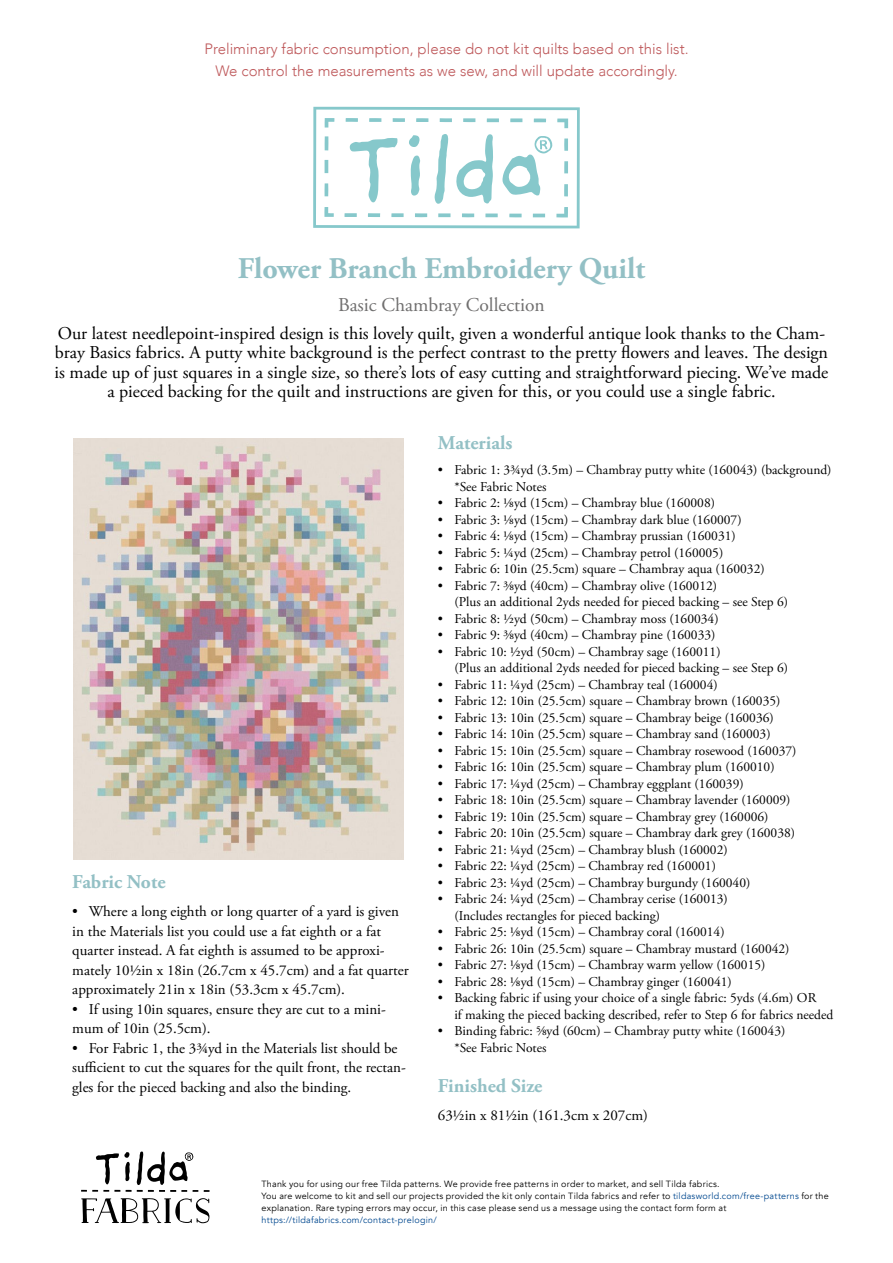
<style>
.page{position:relative;width:893px;height:1263px;background:#fff}
.page>*{position:absolute;margin:0;border:0;box-sizing:border-box;transform-origin:0 0}
.Heading{font:700 30px "Adobe Garamond Pro";color:#93c0c5}
.Subheading{font:700 19.5px "Adobe Garamond Pro";color:#93c0c5}
.Kolleksjon{font:19.5px "Adobe Garamond Pro";color:#706f6f}
.Brød{font:18px/19.5px "Adobe Garamond Pro";color:#000;text-align:center}
.Brød-2{font:15px/19.5px "Adobe Garamond Pro";color:#000}
.Heading-2{font:300 15px "Avenir";color:#be585a}
.Brød-3{font:13.5px/16.5px "Adobe Garamond Pro";color:#000}
.info{font:9px/12px "Avenir";letter-spacing:.025em;color:#000}
.s1{color:#00488f}
</style>
<div class="page">
<img style="left:73px;top:439px;width:331px;height:421px">
<svg style="left:313px;top:107px;width:267px;height:121px"></svg>
<svg style="left:204px;top:1190px;width:6px;height:2px"></svg>
<svg style="left:81px;top:1198px;width:129px;height:25px"></svg>
<svg style="left:81px;top:1151px;width:117px;height:41px"></svg>
<p class="Heading-2" style="left:204px;top:40px;width:486px">Preliminary fabric consumption, please do not kit quilts based on this list.</p>
<p class="Heading-2" style="left:215px;top:62px;width:464px">We control the measurements as we sew, and will update accordingly.</p>
<p class="Heading" style="left:238px;top:251px;width:409px">Flower Branch Embroidery Quilt</p>
<p class="Kolleksjon" style="left:338px;top:293px;width:208px">Basic Chambray Collection</p>
<p class="Brød" style="left:55px;top:324px;width:775px">Our latest needlepoint-inspired design is this lovely quilt, given a wonderful antique look thanks to the Cham&shy;bray Basics fabrics. A putty white background is the perfect contrast to the pretty flowers and leaves. The design is made up of just squares in a single size, so there’s lots of easy cutting and straightforward piecing. We’ve made a pieced backing for the quilt and instructions are given for this, or you could use a single fabric.</p>
<p class="Subheading" style="left:438px;top:432px;width:76px">Materials</p>
<p class="Brød-3" style="left:454px;top:462px;width:379px;text-indent:-16px">• Fabric 1: 3¾yd (3.5m) – Chambray putty white (160043) (background) *See Fabric Notes</p>
<p class="Brød-3" style="left:438px;top:495px;width:279px">• Fabric 2: ⅛yd (15cm) – Chambray blue (160008)</p>
<p class="Brød-3" style="left:438px;top:512px;width:305px">• Fabric 3: ⅛yd (15cm) – Chambray dark blue (160007)</p>
<p class="Brød-3" style="left:438px;top:528px;width:299px">• Fabric 4: ⅛yd (15cm) – Chambray prussian (160031)</p>
<p class="Brød-3" style="left:438px;top:545px;width:287px">• Fabric 5: ¼yd (25cm) – Chambray petrol (160005)</p>
<p class="Brød-3" style="left:438px;top:561px;width:328px">• Fabric 6: 10in (25.5cm) square – Chambray aqua (160032)</p>
<p class="Brød-3" style="left:454px;top:578px;width:335px;text-indent:-16px">• Fabric 7: ⅜yd (40cm) – Chambray olive (160012)<br>(Plus an additional 2yds needed for pieced backing – see Step 6)</p>
<p class="Brød-3" style="left:438px;top:611px;width:282px">• Fabric 8: ½yd (50cm) – Chambray moss (160034)</p>
<p class="Brød-3" style="left:438px;top:627px;width:279px">• Fabric 9: ⅜yd (40cm) – Chambray pine (160033)</p>
<p class="Brød-3" style="left:454px;top:644px;width:335px;text-indent:-16px">• Fabric 10: ½yd (50cm) – Chambray sage (160011)<br>(Plus an additional 2yds needed for pieced backing – see Step 6)</p>
<p class="Brød-3" style="left:438px;top:677px;width:281px">• Fabric 11: ¼yd (25cm) – Chambray teal (160004)</p>
<p class="Brød-3" style="left:438px;top:693px;width:344px">• Fabric 12: 10in (25.5cm) square – Chambray brown (160035)</p>
<p class="Brød-3" style="left:438px;top:710px;width:337px">• Fabric 13: 10in (25.5cm) square – Chambray beige (160036)</p>
<p class="Brød-3" style="left:438px;top:726px;width:334px">• Fabric 14: 10in (25.5cm) square – Chambray sand (160003)</p>
<p class="Brød-3" style="left:438px;top:743px;width:360px">• Fabric 15: 10in (25.5cm) square – Chambray rosewood (160037)</p>
<p class="Brød-3" style="left:438px;top:759px;width:338px">• Fabric 16: 10in (25.5cm) square – Chambray plum (160010)</p>
<p class="Brød-3" style="left:438px;top:776px;width:307px">• Fabric 17: ¼yd (25cm) – Chambray eggplant (160039)</p>
<p class="Brød-3" style="left:438px;top:792px;width:354px">• Fabric 18: 10in (25.5cm) square – Chambray lavender (160009)</p>
<p class="Brød-3" style="left:438px;top:809px;width:332px">• Fabric 19: 10in (25.5cm) square – Chambray grey (160006)</p>
<p class="Brød-3" style="left:438px;top:825px;width:359px">• Fabric 20: 10in (25.5cm) square – Chambray dark grey (160038)</p>
<p class="Brød-3" style="left:438px;top:842px;width:291px">• Fabric 21: ¼yd (25cm) – Chambray blush (160002)</p>
<p class="Brød-3" style="left:438px;top:858px;width:280px">• Fabric 22: ¼yd (25cm) – Chambray red (160001)</p>
<p class="Brød-3" style="left:438px;top:875px;width:314px">• Fabric 23: ¼yd (25cm) – Chambray burgundy (160040)</p>
<p class="Brød-3" style="left:454px;top:891px;width:275px;text-indent:-16px">• Fabric 24: ¼yd (25cm) – Chambray cerise (160013) (Includes rectangles for pieced backing)</p>
<p class="Brød-3" style="left:438px;top:924px;width:288px">• Fabric 25: ⅛yd (15cm) – Chambray coral (160014)</p>
<p class="Brød-3" style="left:438px;top:941px;width:353px">• Fabric 26: 10in (25.5cm) square – Chambray mustard (160042)</p>
<p class="Brød-3" style="left:438px;top:957px;width:329px">• Fabric 27: ⅛yd (15cm) – Chambray warm yellow (160015)</p>
<p class="Brød-3" style="left:438px;top:974px;width:295px">• Fabric 28: ⅛yd (15cm) – Chambray ginger (160041)</p>
<p class="Brød-3" style="left:454px;top:990px;width:380px;text-indent:-16px">• Backing fabric if using your choice of a single fabric: 5yds (4.6m) OR<br>if making the pieced backing described, refer to Step 6 for fabrics needed</p>
<p class="Brød-3" style="left:454px;top:1023px;width:332px;text-indent:-16px">• Binding fabric: ⅝yd (60cm) – Chambray putty white (160043) *See Fabric Notes</p>
<p class="Subheading" style="left:438px;top:1075px;width:106px">Finished Size</p>
<p class="Brød-2" style="left:438px;top:1106px;width:212px">63½in x 81½in (161.3cm x 207cm)</p>
<p class="Subheading" style="left:72px;top:870px;width:95px">Fabric Note</p>
<p class="Brød-2" style="left:72px;top:902px;width:338px">• Where a long eighth or long quarter of a yard is given in the Materials list you could use a fat eighth or a fat quarter instead. A fat eighth is assumed to be approxi&shy;mately 10½in x 18in (26.7cm x 45.7cm) and a fat quarter approximately 21in x 18in (53.3cm x 45.7cm).</p>
<p class="Brød-2" style="left:72px;top:999px;width:315px">• If using 10in squares, ensure they are cut to a mini&shy;mum of 10in (25.5cm).</p>
<p class="Brød-2" style="left:72px;top:1038px;width:335px">• For Fabric 1, the 3¾yd in the Materials list should be sufficient to cut the squares for the quilt front, the rectan&shy;gles for the pieced backing and also the binding.</p>
<p class="info" style="left:261px;top:1178px;width:460px">Thank you for using our free Tilda patterns. We provide free patterns in order to market, and sell Tilda fabrics.</p>
<p class="info" style="left:261px;top:1190px;width:569px">You are welcome to kit and sell our projects provided the kit only contain Tilda fabrics and refer to <span class="s1">tildasworld.com/free-patterns</span> for the explanation. Rare typing errors may occur, in this case please send us a message using the contact form form at <span class="s1">https://tildafabrics.com/contact-prelogin/</span></p>
</div>
